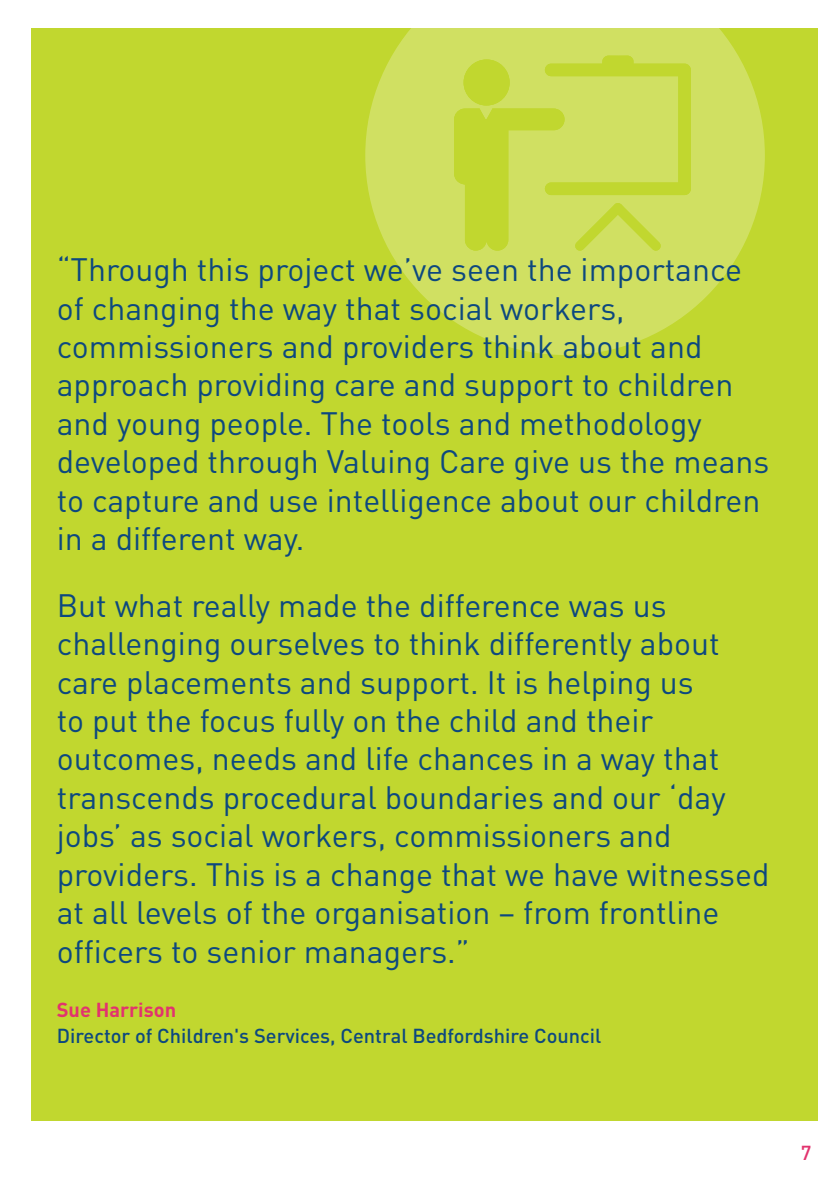
<style>
.page{position:relative;width:840px;height:1191px;background:#fff}
.page>*{position:absolute;margin:0;border:0;box-sizing:border-box;transform-origin:0 0}
.t1{font:32px/38.4px "DIN";color:#0d487f}
.t2{font:500 20px "DIN";color:#0d487f}
.t3{font:700 20px "DIN";color:#e2336e}
.t4{font:500 20px "DIN";color:#e2336e}
</style>
<div class="page">
<div style="left:31px;top:28px;width:785px;height:1092px;background:#c1d72f"></div>
<svg style="left:365px;top:28px;width:399px;height:327px;fill:#d0e062"></svg>
<svg style="left:454px;top:56px;width:236px;height:196px"></svg>
<p class="t1" style="left:57px;top:254px;width:713px">“Through this project we’ve seen the importance of changing the way that social workers, commissioners and providers think about and approach providing care and support to children and young people. The tools and methodology developed through Valuing Care give us the means to capture and use intelligence about our children in a different way.</p>
<p class="t1" style="left:57px;top:589px;width:714px">But what really made the difference was us challenging ourselves to think differently about care placements and support. It is helping us<br>to put the focus fully on the child and their outcomes, needs and life chances in a way that transcends procedural boundaries and our ‘day jobs’ as social workers, commissioners and providers. This is a change that we have witnessed at all levels of the organisation – from frontline officers to senior managers.”</p>
<p class="t3" style="left:57px;top:1002px;width:121px">Sue Harrison</p>
<p class="t2" style="left:57px;top:1028px;width:546px">Director of Children's Services, Central Bedfordshire Council</p>
<p class="t4" style="left:800px;top:1146px;width:12px">7</p>
</div>
